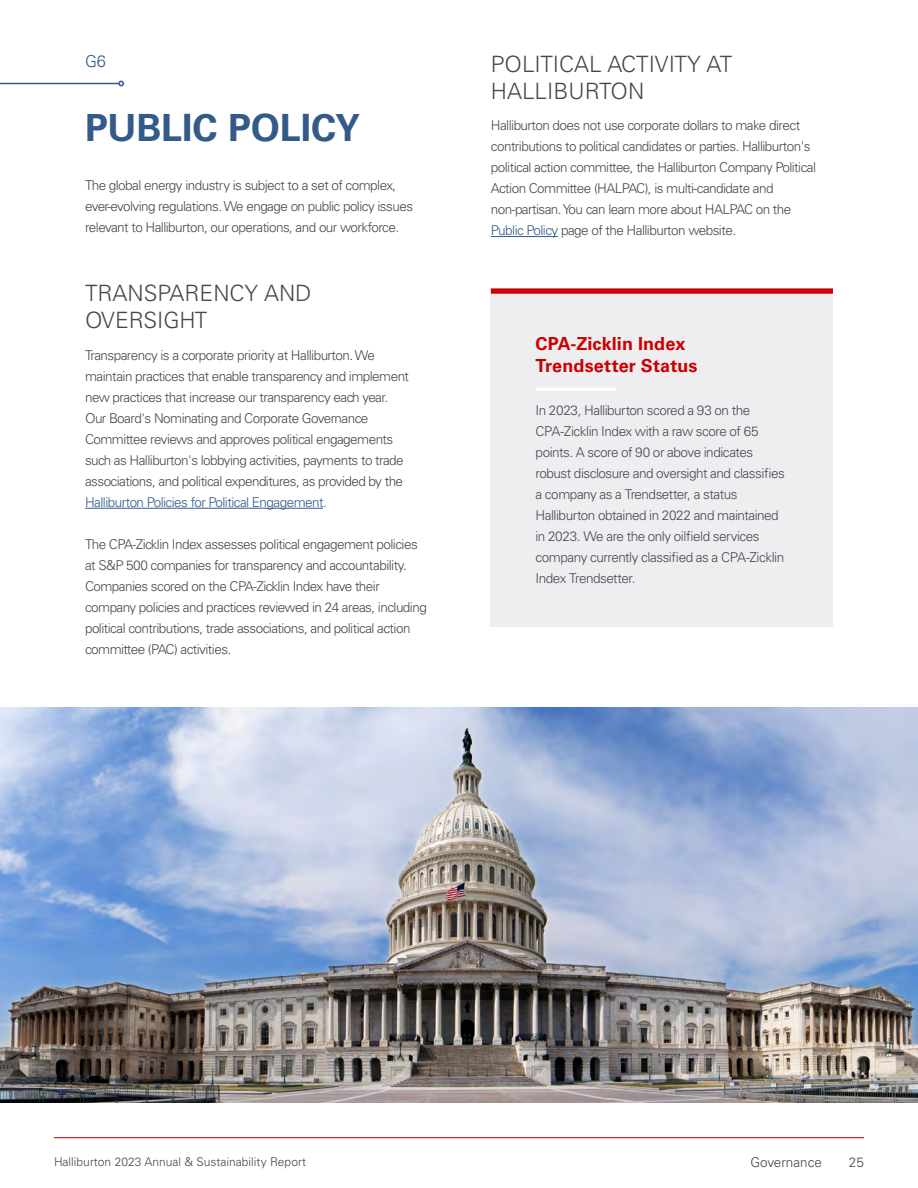
<style>
.page{position:relative;width:918px;height:1188px;background:#fff}
.page>*{position:absolute;margin:0;border:0;box-sizing:border-box;transform-origin:0 0}
.G-Title{font:700 37.5px "Univers LT Std";letter-spacing:-.005em;color:#335a89}
.Subheader{font:300 22.5px/27px "Univers LT Std";color:#43494e}
.Bar-Callout-Headline{font:700 18px/21.6px "Univers LT Std";letter-spacing:.005em;color:#c00}
.Governance-Page-Breadcrumb{font:300 16.5px "Univers LT Std";color:#335a89}
.Report-Body-Copy{font:300 13.5px/21px "Univers LT Std";letter-spacing:-.04em;color:#43494e}
.Bar-Callout-body-copy{font:300 13.5px/21px "Univers LT Std";letter-spacing:-.035em;color:#43494e}
.Report-Body-Copy-2{font:300 13.5px "Univers LT Std";color:#43494e}
.t1{font:300 12px "Univers LT Std";color:#43494e}
.s1{color:#335a89}
</style>
<div class="page">
<img style="left:0;top:707px;width:918px;height:396px">
<hr style="left:85px;top:508px;width:238px;height:1px;background:#335a89">
<div style="left:491px;top:289px;width:342px;height:338px;background:#eeeef0"></div>
<div style="left:491px;top:288px;width:342px;height:6px;background:#c00"></div>
<hr style="left:536px;top:388px;width:80px;height:3px;background:#fff">
<svg style="left:118px;top:81px;width:6px;height:5px"></svg>
<hr style="left:0;top:83px;width:119px;height:1px;background:#335a89">
<hr style="left:491px;top:236px;width:67px;height:1px;background:#335a89">
<hr style="left:54px;top:1137px;width:810px;height:1px;background:#c00">
<p class="Governance-Page-Breadcrumb" style="left:85px;top:51px;width:23px">G6</p>
<p class="G-Title" style="left:85px;top:106px;width:277px">PUBLIC POLICY</p>
<p class="Report-Body-Copy" style="left:85px;top:175px;width:330px">The global energy industry is subject to a set of complex, ever-evolving regulations. We engage on public policy issues relevant to Halliburton, our operations, and our workforce.</p>
<p class="Subheader" style="left:85px;top:280px;width:228px">TRANSPARENCY AND<br>OVERSIGHT</p>
<p class="Report-Body-Copy" style="left:85px;top:345px;width:326px">Transparency is a corporate priority at Halliburton. We maintain practices that enable transparency and implement new practices that increase our transparency each year.<br>Our Board's Nominating and Corporate Governance Committee reviews and approves political engagements such as Halliburton's lobbying activities, payments to trade associations, and political expenditures, as provided by the <span class="s1">Halliburton Policies for Political Engagement</span>.</p>
<p class="Report-Body-Copy" style="left:85px;top:534px;width:343px">The CPA-Zicklin Index assesses political engagement policies at S&amp;P 500 companies for transparency and accountability.<br>Companies scored on the CPA-Zicklin Index have their company policies and practices reviewed in 24 areas, including political contributions, trade associations, and political action committee (PAC) activities.</p>
<p class="Subheader" style="left:491px;top:50px;width:243px">POLITICAL ACTIVITY AT<br>HALLIBURTON</p>
<p class="Report-Body-Copy" style="left:491px;top:115px;width:327px">Halliburton does not use corporate dollars to make direct contributions to political candidates or parties. Halliburton's political action committee, the Halliburton Company Political Action Committee (HALPAC), is multi-candidate and non-partisan. You can learn more about HALPAC on the <span class="s1">Public Policy</span> page of the Halliburton website.</p>
<p class="Bar-Callout-Headline" style="left:536px;top:333px;width:163px">CPA-Zicklin Index<br>Trendsetter Status</p>
<p class="Bar-Callout-body-copy" style="left:536px;top:399px;width:251px">In 2023, Halliburton scored a 93 on the CPA-Zicklin Index with a raw score of 65 points. A score of 90 or above indicates robust disclosure and oversight and classifies a company as a Trendsetter, a status Halliburton obtained in 2022 and maintained in 2023. We are the only oilfield services company currently classified as a CPA-Zicklin Index Trendsetter.</p>
<p class="t1" style="left:54px;top:1154px;width:253px">Halliburton 2023 Annual &amp; Sustainability Report</p>
<p class="Report-Body-Copy-2" style="left:751px;top:1154px;width:73px">Governance</p>
<p class="Report-Body-Copy" style="left:849px;top:1152px;width:17px">25</p>
</div>
